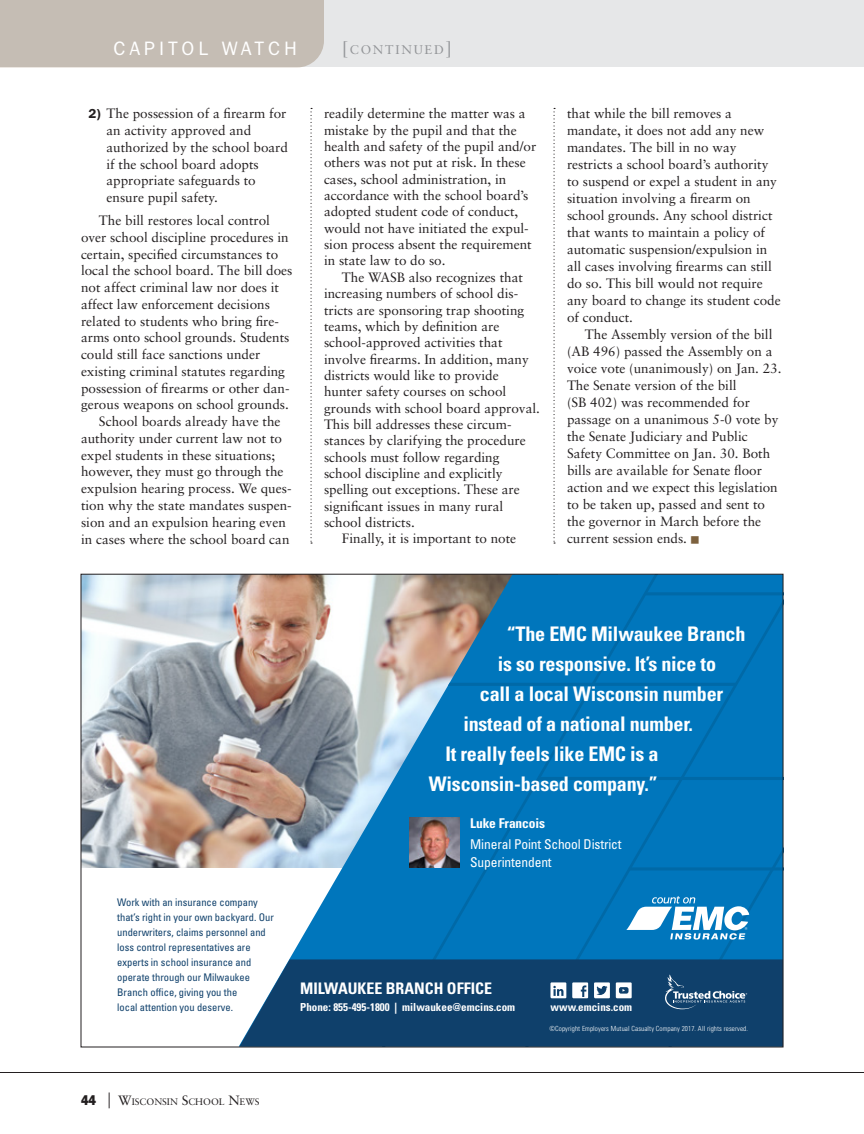
<style>
.page{position:relative;width:864px;height:1134px;background:#fff}
.page>*{position:absolute;margin:0;border:0;box-sizing:border-box;transform-origin:0 0}
.t1{font:700 condensed 20.1px "Univers";letter-spacing:-.01em;color:#fff}
.t2{font:19.5px "Franklin Gothic";letter-spacing:.2em;color:#fff}
.t3{font:700 condensed 15.9px "Univers";color:#fff}
.t4{font:13.5px/17px "Sabon";color:#231f20}
.t5{font:condensed 13.5px/18px "Univers";letter-spacing:-.01em;color:#fff}
.t6{font:700 condensed 13.5px "Univers";letter-spacing:-.01em;color:#fff}
.t7{font:12.6px "Sabon";letter-spacing:.145em;color:#939598}
.t8{font:700 condensed 11.1px "Univers";color:#fff}
.t9{font:condensed 10.5px/15px "Univers";color:#0f406b}
.t10{font:9.45px "Sabon";color:#231f20}
.t11{font:300 condensed 7.05px "Univers";letter-spacing:.015em;color:#fff}
.s1{font-size:18px}
.s2{font-family:"Franklin Gothic";font-weight:600;font-size:13.2px}
.s3{font-family:"Universal Newswith Comm Pi";font-size:15px;color:#7d613e}
.s4{font-family:"Franklin Gothic";font-weight:800;font-size:14.1px}
.s5{font-size:20.25px}
.s6{font-size:13.5px}
</style>
<div class="page">
<img style="left:83px;top:576px;width:156px;height:291px">
<img style="left:239px;top:576px;width:132px;height:383px">
<svg style="left:371px;top:576px;width:143px;height:383px;background:#448cb7"></svg>
<div style="left:514px;top:576px;width:143px;height:383px;background:#0076bc"></div>
<div style="left:657px;top:576px;width:124px;height:383px;background:#0076bc"></div>
<hr style="left:645px;top:592px;width:138px;height:3px;background:#0069a7">
<hr style="left:449px;top:683px;width:287px;height:3px;background:#0069a7">
<hr style="left:539px;top:777px;width:244px;height:3px;background:#0069a7">
<hr style="left:629px;top:867px;width:154px;height:4px;background:#0069a7">
<svg style="left:626px;top:896px;width:123px;height:44px"></svg>
<div style="left:239px;top:959px;width:542px;height:86px;background:#0f406b"></div>
<svg style="left:550px;top:982px;width:16px;height:16px"></svg>
<svg style="left:572px;top:982px;width:16px;height:16px"></svg>
<svg style="left:594px;top:982px;width:16px;height:16px"></svg>
<svg style="left:616px;top:982px;width:16px;height:16px"></svg>
<svg style="left:665px;top:974px;width:82px;height:35px;background:#2f597f"></svg>
<img style="left:410px;top:818px;width:49px;height:50px">
<div style="left:0;top:0;width:864px;height:68px;background:#e6e7e8"></div>
<div style="left:0;top:0;width:324px;height:68px;background:#c5bdb4"></div>
<svg style="left:554px;top:108px;width:1px;height:436px"></svg>
<svg style="left:310px;top:108px;width:2px;height:436px"></svg>
<hr style="left:0;top:1072px;width:864px;height:1px;background:#231f20">
<h2 class="t2" style="left:113px;top:37px;width:185px">CAPITOL WATCH</h2>
<p class="t7" style="left:342px;top:43px;width:111px"><span class="s1">[</span>CONTINUED<span class="s1">]</span></p>
<p class="t4" style="left:107px;top:105px;width:183px;text-indent:-18px"><span class="s2">2)</span> The possession of a firearm for an activity approved and authorized by the school board if the school board adopts appropriate safeguards to ensure pupil safety.</p>
<p class="t4" style="left:99px;top:212px;width:173px">The bill restores local control</p>
<p class="t4" style="left:81px;top:228px;width:209px">over school discipline procedures in</p>
<p class="t4" style="left:81px;top:245px;width:199px">certain, specified circumstances to</p>
<p class="t4" style="left:81px;top:262px;width:213px">local the school board. The bill does</p>
<p class="t4" style="left:81px;top:279px;width:200px">not affect criminal law nor does it</p>
<p class="t4" style="left:81px;top:296px;width:190px">affect law enforcement decisions</p>
<p class="t4" style="left:81px;top:312px;width:200px">related to students who bring fire-</p>
<p class="t4" style="left:81px;top:329px;width:210px">arms onto school grounds. Students</p>
<p class="t4" style="left:81px;top:346px;width:181px">could still face sanctions under</p>
<p class="t4" style="left:81px;top:363px;width:206px">existing criminal statutes regarding</p>
<p class="t4" style="left:81px;top:379px;width:210px">possession of firearms or other dan-</p>
<p class="t4" style="left:81px;top:396px;width:209px">gerous weapons on school grounds.</p>
<p class="t4" style="left:99px;top:413px;width:183px">School boards already have the</p>
<p class="t4" style="left:81px;top:430px;width:203px">authority under current law not to</p>
<p class="t4" style="left:81px;top:446px;width:196px">expel students in these situations;</p>
<p class="t4" style="left:81px;top:463px;width:204px">however, they must go through the</p>
<p class="t4" style="left:81px;top:480px;width:212px">expulsion hearing process. We ques-</p>
<p class="t4" style="left:81px;top:497px;width:212px">tion why the state mandates suspen-</p>
<p class="t4" style="left:81px;top:513px;width:206px">sion and an expulsion hearing even</p>
<p class="t4" style="left:81px;top:530px;width:210px">in cases where the school board can</p>
<p class="t4" style="left:324px;top:105px;width:214px;line-height:16.4px">readily determine the matter was a mistake by the pupil and that the health and safety of the pupil and/or others was not put at risk. In these cases, school administration, in accordance with the school board’s adopted student code of conduct, would not have initiated the expul&shy;sion process absent the requirement in state law to do so.</p>
<p class="t4" style="left:342px;top:269px;width:182px">The WASB also recognizes that</p>
<p class="t4" style="left:324px;top:285px;width:196px">increasing numbers of school dis-</p>
<p class="t4" style="left:324px;top:301px;width:202px">tricts are sponsoring trap shooting</p>
<p class="t4" style="left:324px;top:318px;width:177px">teams, which by definition are</p>
<p class="t4" style="left:324px;top:334px;width:180px">school-approved activities that</p>
<p class="t4" style="left:324px;top:350px;width:206px">involve firearms. In addition, many</p>
<p class="t4" style="left:324px;top:367px;width:176px">districts would like to provide</p>
<p class="t4" style="left:324px;top:383px;width:184px">hunter safety courses on school</p>
<p class="t4" style="left:324px;top:399px;width:217px">grounds with school board approval.</p>
<p class="t4" style="left:324px;top:416px;width:189px">This bill addresses these circum-</p>
<p class="t4" style="left:324px;top:432px;width:203px">stances by clarifying the procedure</p>
<p class="t4" style="left:324px;top:448px;width:177px">schools must follow regarding</p>
<p class="t4" style="left:324px;top:465px;width:180px">school discipline and explicitly</p>
<p class="t4" style="left:324px;top:481px;width:197px">spelling out exceptions. These are</p>
<p class="t4" style="left:324px;top:497px;width:181px">significant issues in many rural</p>
<p class="t4" style="left:324px;top:514px;width:92px">school districts.</p>
<p class="t4" style="left:342px;top:530px;width:176px">Finally, it is important to note</p>
<p class="t4" style="left:567px;top:105px;width:215px">that while the bill removes a mandate, it does not add any new mandates. The bill in no way restricts a school board’s authority to suspend or expel a student in any situation involving a firearm on school grounds. Any school district that wants to maintain a policy of automatic suspension/expulsion in all cases involving firearms can still do so. This bill would not require any board to change its student code of conduct.</p>
<p class="t4" style="left:567px;top:326px;width:216px;text-indent:18px">The Assembly version of the bill (AB 496) passed the Assembly on a voice vote (unanimously) on Jan. 23.<br>The Senate version of the bill<br>(SB 402) was recommended for passage on a unanimous 5-0 vote by the Senate Judiciary and Public<br>Safety Committee on Jan. 30. Both bills are available for Senate floor action and we expect this legislation to be taken up, passed and sent to the governor in March before the current session ends. <span class="s3">n</span></p>
<p class="t9" style="left:117px;top:895px;width:158px">Work with an insurance company that’s right in your own backyard. Our underwriters, claims personnel and loss control representatives are experts in school insurance and operate through our Milwaukee<br>Branch office, giving you the<br>local attention you deserve.</p>
<p class="t10" style="left:81px;top:1097px;width:180px"><span class="s4">44</span> <span class="s5">|</span> <span class="s6">W</span>ISCONSIN <span class="s6">S</span>CHOOL <span class="s6">N</span>EWS</p>
<h1 class="t1" style="left:507px;top:621px;width:240px">“The EMC Milwaukee Branch</h1>
<h1 class="t1" style="left:498px;top:651px;width:220px">is so responsive. It’s nice to</h1>
<h1 class="t1" style="left:480px;top:681px;width:245px">call a local Wisconsin number</h1>
<h1 class="t1" style="left:463px;top:711px;width:231px">instead of a national number.</h1>
<h1 class="t1" style="left:445px;top:741px;width:215px">It really feels like EMC is a</h1>
<h1 class="t1" style="left:429px;top:771px;width:230px">Wisconsin-based company.”</h1>
<p class="t6" style="left:470px;top:815px;width:76px">Luke Francois</p>
<p class="t5" style="left:470px;top:835px;width:153px">Mineral Point School District<br>Superintendent</p>
<p class="t3" style="left:300px;top:979px;width:193px">MILWAUKEE BRANCH OFFICE</p>
<p class="t8" style="left:300px;top:1001px;width:216px">Phone: 855-495-1800 | milwaukee@emcins.com</p>
<p class="t8" style="left:550px;top:1000px;width:83px">www.emcins.com</p>
<p class="t11" style="left:549px;top:1024px;width:200px">©Copyright Employers Mutual Casualty Company 2017. All rights reserved.</p>
</div>
